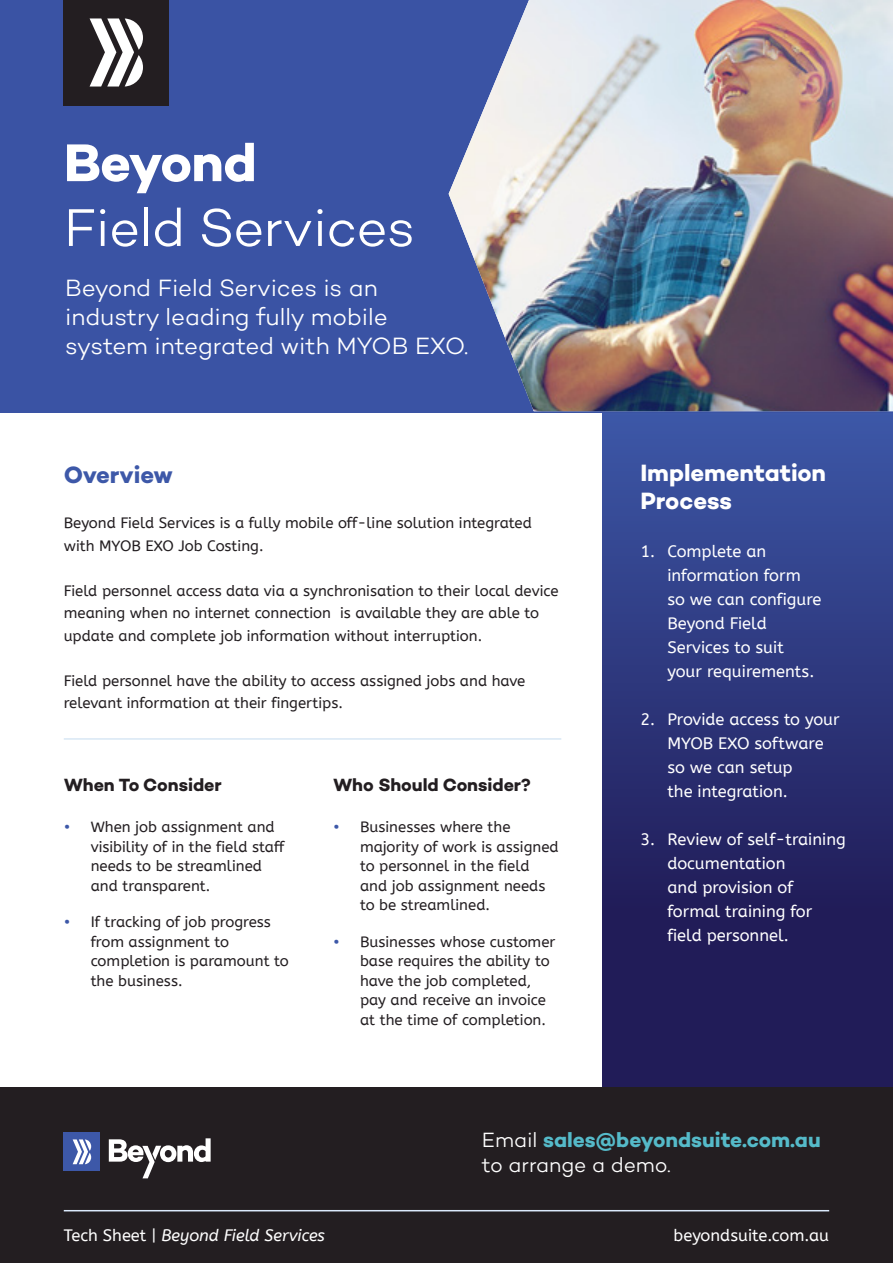
<style>
.page{position:relative;width:893px;height:1263px;background:#fff}
.page>*{position:absolute;margin:0;border:0;box-sizing:border-box;transform-origin:0 0}
.t1{font:54px "Campton Light DEMO";letter-spacing:-.02em;color:#fff}
.t2{font:54px "Campton Bold DEMO";letter-spacing:-.02em;color:#fff}
.t3{font:24px/28.8px "Campton Light DEMO";letter-spacing:-.005em;color:#fff}
.t4{font:24px/28.8px "Campton Bold DEMO";letter-spacing:-.005em;color:#fff}
.t5{font:24px "Campton Bold DEMO";letter-spacing:-.01em;color:#3d58a8}
.t6{font:21px "Campton Bold DEMO";letter-spacing:-.005em;color:#55bac9}
.t7{font:21px "Campton Light DEMO";letter-spacing:-.005em;color:#fff}
.t8{font:18px "Campton Bold DEMO";letter-spacing:-.005em;color:#231e21}
.t9{font:16.5px/24px "A Bee Zee";color:#fff}
.t10{font:italic 16.5px "A Bee Zee";color:#fff}
.t11{font:15px/19.5px "A Bee Zee";color:#231e21}
.s1{color:#3d58a8}
.s2{font-family:"Campton Light DEMO";color:#fff}
.s3{font-style:normal}
</style>
<div class="page">
<div style="left:602px;top:412px;width:291px;height:676px;background:linear-gradient(to bottom,#3b54a2,#1c1149)"></div>
<div style="left:0;top:0;width:893px;height:412px;background:#3a53a4"></div>
<div style="left:64px;top:0;width:105px;height:105px;background:#231e21"></div>
<svg style="left:90px;top:18px;width:53px;height:69px"></svg>
<div style="left:0;top:1088px;width:893px;height:175px;background:#231e21"></div>
<hr style="left:64px;top:1210px;width:765px;height:1px;background:#dbeafd">
<hr style="left:64px;top:738px;width:497px;height:2px;background:#d8e7f4">
<img style="left:449px;top:0;width:444px;height:411px">
<svg style="left:109px;top:1138px;width:102px;height:40px"></svg>
<div style="left:64px;top:1133px;width:36px;height:38px;background:#3d58a8"></div>
<svg style="left:73px;top:1139px;width:18px;height:26px"></svg>
<h1 class="t2" style="left:64px;top:132px;width:195px">Beyond</h1>
<h1 class="t1" style="left:64px;top:199px;width:353px">Field Services</h1>
<h2 class="t3" style="left:65px;top:274px;width:405px">Beyond Field Services is an industry leading fully mobile system integrated with MYOB EXO.</h2>
<h2 class="t5" style="left:64px;top:461px;width:111px">Overview</h2>
<p class="t11" style="left:64px;top:512px;width:470px;line-height:22.5px">Beyond Field Services is a fully mobile off-line solution integrated with MYOB EXO Job Costing.</p>
<p class="t11" style="left:64px;top:580px;width:496px;line-height:22.5px">Field personnel access data via a synchronisation to their local device meaning when no internet connection is available they are able to update and complete job information without interruption.</p>
<p class="t11" style="left:64px;top:670px;width:463px;line-height:22.5px">Field personnel have the ability to access assigned jobs and have relevant information at their fingertips.</p>
<p class="t8" style="left:64px;top:774px;width:160px">When To Consider</p>
<p class="t11" style="left:91px;top:817px;width:195px;text-indent:-27px"><span class="s1">•</span> When job assignment and visibility of in the field staff needs to be streamlined and transparent.</p>
<p class="t11" style="left:91px;top:912px;width:200px;text-indent:-27px"><span class="s1">•</span> If tracking of job progress from assignment to completion is paramount to the business.</p>
<p class="t8" style="left:333px;top:774px;width:199px">Who Should Consider?</p>
<p class="t11" style="left:360px;top:817px;width:200px;text-indent:-27px"><span class="s1">•</span> Businesses where the majority of work is assigned to personnel in the field and job assignment needs to be streamlined.</p>
<p class="t11" style="left:360px;top:932px;width:197px;text-indent:-27px"><span class="s1">•</span> Businesses whose customer base requires the ability to have the job completed, pay and receive an invoice at the time of completion.</p>
<h2 class="t4" style="left:640px;top:458px;width:187px">Implementation<br>Process</h2>
<p class="t9" style="left:667px;top:540px;width:156px;text-indent:-27px">1. Complete an information form so we can configure<br>Beyond Field<br>Services to suit your requirements.</p>
<p class="t9" style="left:667px;top:708px;width:174px;text-indent:-27px">2. Provide access to your<br>MYOB EXO software so we can setup<br>the integration.</p>
<p class="t9" style="left:667px;top:828px;width:180px;text-indent:-27px">3. Review of self-training documentation<br>and provision of formal training for field personnel.</p>
<h3 class="t6" style="left:482px;top:1127px;width:340px"><span class="s2">Email</span> sales@beyondsuite.com.au</h3>
<h3 class="t7" style="left:482px;top:1153px;width:190px">to arrange a demo.</h3>
<p class="t10" style="left:64px;top:1225px;width:263px"><span class="s3">Tech Sheet |</span> Beyond Field Services</p>
<p class="t9" style="left:673px;top:1223px;width:157px">beyondsuite.com.au</p>
</div>
